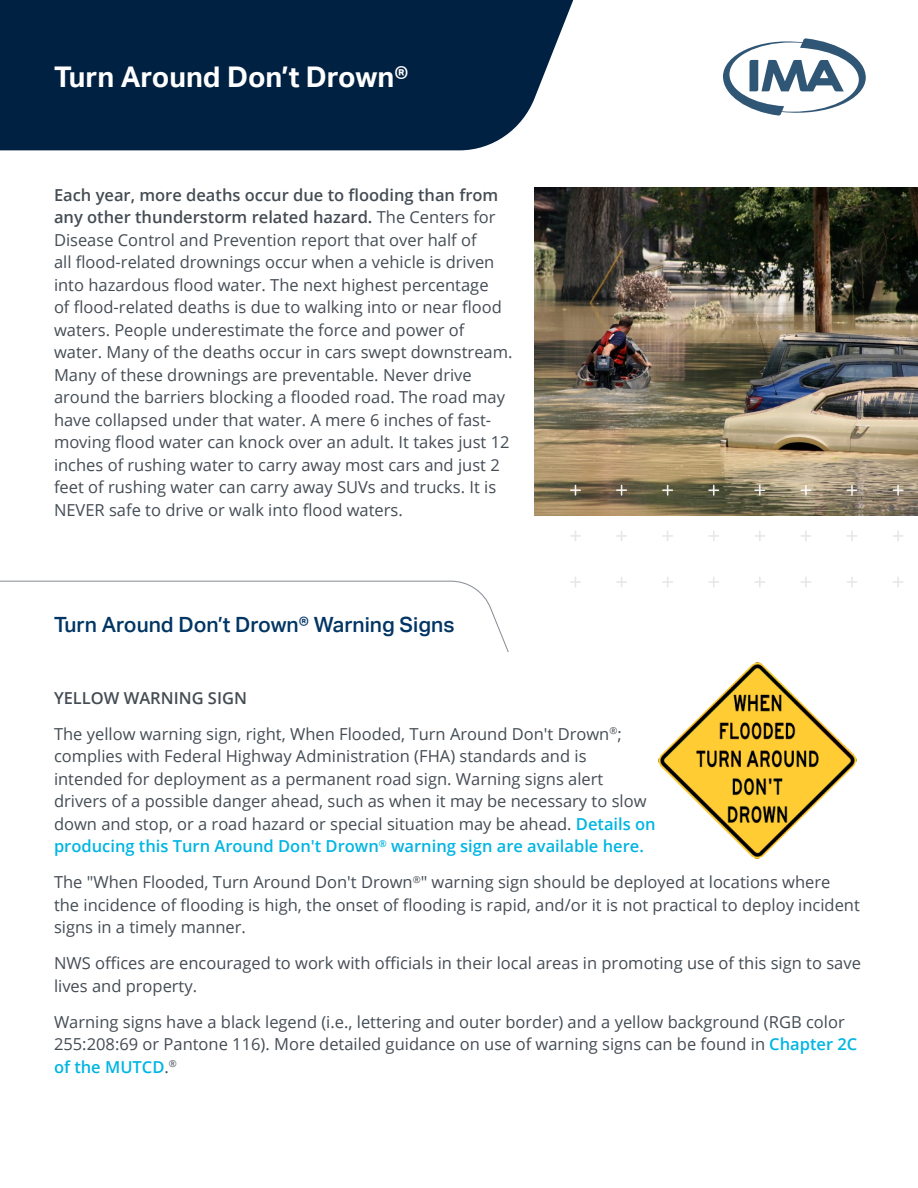
<style>
.page{position:relative;width:918px;height:1188px;background:#fff}
.page>*{position:absolute;margin:0;border:0;box-sizing:border-box;transform-origin:0 0}
.t1{font:700 28.5px "Aktiv Grotesk";color:#fff}
.t2{font:500 21px "Aktiv Grotesk";color:#003564}
.t3{font:16.5px/22.5px "Open Sans";color:#444c54}
.t4{font:600 16.5px "Open Sans";color:#444c54}
.s1{font-weight:600}
.s2{font-weight:600;color:#00b5e3}
</style>
<div class="page">
<svg style="left:723px;top:38px;width:143px;height:78px"></svg>
<div style="left:0;top:0;width:574px;height:150px;background:#002141"></div>
<img style="left:658px;top:663px;width:198px;height:195px">
<img style="left:535px;top:188px;width:383px;height:328px">
<svg style="left:570px;top:485px;width:11px;height:11px"></svg>
<svg style="left:616px;top:485px;width:11px;height:11px"></svg>
<svg style="left:662px;top:485px;width:11px;height:11px"></svg>
<svg style="left:708px;top:485px;width:11px;height:11px"></svg>
<svg style="left:754px;top:485px;width:11px;height:11px"></svg>
<svg style="left:800px;top:485px;width:11px;height:11px"></svg>
<svg style="left:847px;top:485px;width:10px;height:11px"></svg>
<svg style="left:893px;top:485px;width:11px;height:11px"></svg>
<svg style="left:570px;top:530px;width:11px;height:11px"></svg>
<svg style="left:616px;top:530px;width:11px;height:11px"></svg>
<svg style="left:662px;top:530px;width:11px;height:11px"></svg>
<svg style="left:708px;top:531px;width:11px;height:10px"></svg>
<svg style="left:755px;top:531px;width:10px;height:10px"></svg>
<svg style="left:801px;top:531px;width:10px;height:10px"></svg>
<svg style="left:847px;top:531px;width:10px;height:10px"></svg>
<svg style="left:893px;top:531px;width:10px;height:10px"></svg>
<svg style="left:570px;top:577px;width:11px;height:10px"></svg>
<svg style="left:616px;top:577px;width:11px;height:10px"></svg>
<svg style="left:662px;top:577px;width:11px;height:10px"></svg>
<svg style="left:708px;top:577px;width:11px;height:10px"></svg>
<svg style="left:755px;top:577px;width:10px;height:10px"></svg>
<svg style="left:801px;top:577px;width:10px;height:10px"></svg>
<svg style="left:847px;top:577px;width:10px;height:10px"></svg>
<svg style="left:893px;top:577px;width:10px;height:10px"></svg>
<svg style="left:0;top:581px;width:509px;height:71px"></svg>
<p class="t1" style="left:54px;top:61px;width:356px">Turn Around Don’t Drown®</p>
<p class="t3" style="left:54px;top:183px;width:460px"><span class="s1">Each year, more deaths occur due to flooding than from any other thunderstorm related hazard.</span> The Centers for Disease Control and Prevention report that over half of<br>all flood-related drownings occur when a vehicle is driven into hazardous flood water. The next highest percentage<br>of flood-related deaths is due to walking into or near flood waters. People underestimate the force and power of water. Many of the deaths occur in cars swept downstream.<br>Many of these drownings are preventable. Never drive around the barriers blocking a flooded road. The road may have collapsed under that water. A mere 6 inches of fast&shy;moving flood water can knock over an adult. It takes just 12 inches of rushing water to carry away most cars and just 2 feet of rushing water can carry away SUVs and trucks. It is NEVER safe to drive or walk into flood waters.</p>
<p class="t2" style="left:54px;top:612px;width:402px">Turn Around Don’t Drown® Warning Signs</p>
<p class="t4" style="left:54px;top:686px;width:194px">YELLOW WARNING SIGN</p>
<p class="t3" style="left:54px;top:722px;width:603px">The yellow warning sign, right, When Flooded, Turn Around Don't Drown<sup>®</sup>; complies with Federal Highway Administration (FHA) standards and is intended for deployment as a permanent road sign. Warning signs alert drivers of a possible danger ahead, such as when it may be necessary to slow down and stop, or a road hazard or special situation may be ahead. <span class="s2">Details on producing this Turn Around Don't Drown</span><sup>®</sup> <span class="s2">warning sign are available here.</span></p>
<p class="t3" style="left:54px;top:871px;width:807px">The "When Flooded, Turn Around Don't Drown<sup>®</sup>" warning sign should be deployed at locations where<br>the incidence of flooding is high, the onset of flooding is rapid, and/or it is not practical to deploy incident signs in a timely manner.</p>
<p class="t3" style="left:54px;top:952px;width:808px">NWS offices are encouraged to work with officials in their local areas in promoting use of this sign to save lives and property.</p>
<p class="t3" style="left:54px;top:1010px;width:805px">Warning signs have a black legend (i.e., lettering and outer border) and a yellow background (RGB color<br>255:208:69 or Pantone 116). More detailed guidance on use of warning signs can be found in <span class="s2">Chapter 2C of the MUTCD</span>.<sup>®</sup></p>
</div>
